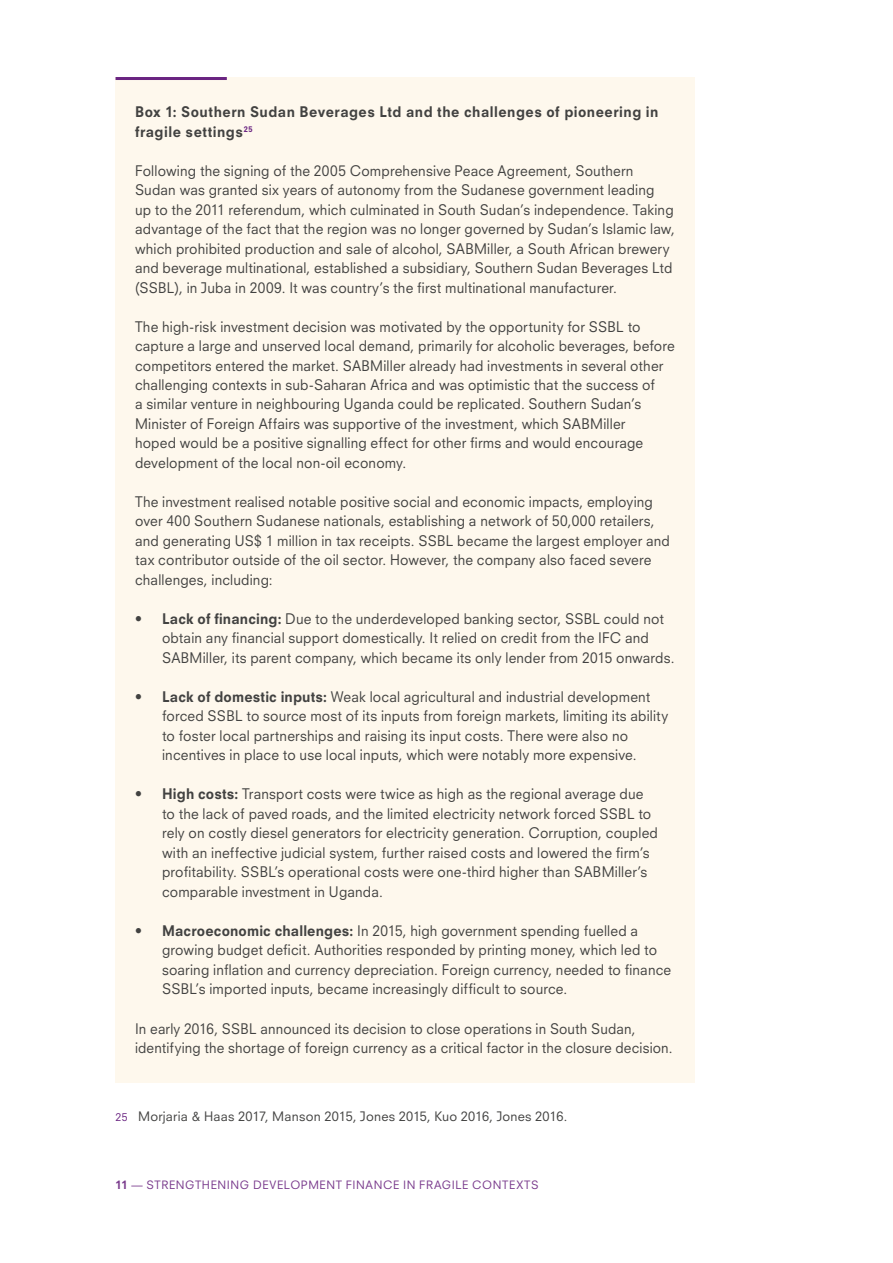
<style>
.page{position:relative;width:893px;height:1263px;background:#fff}
.page>*{position:absolute;margin:0;border:0;box-sizing:border-box;transform-origin:0 0}
.t1{font:14.25px/19.5px "Neuzeit SLT Std";letter-spacing:.01em;color:#424241;scale:.96 1}
.t2{font:14.25px/19.5px "Neuzeit SLT Std";letter-spacing:.01em;color:#424241;scale:.95 1}
.t3{font:800 14.25px/19.5px "Neuzeit SLT Std";letter-spacing:.035em;color:#424241;scale:.96 1}
.t4{font:12.75px "Neuzeit SLT Std";letter-spacing:.015em;color:#424241}
.t5{font:11.25px "Neuzeit SLT Std";letter-spacing:.055em;color:#793a8c}
.s1{font-weight:800}
.s2{font-size:10.5px;color:#6a2481}
</style>
<div class="page">
<div style="left:116px;top:77px;width:579px;height:83px;background:#fef8ed"></div>
<hr style="left:116px;top:77px;width:111px;height:3px;background:#6a2481">
<div style="left:116px;top:145px;width:579px;height:171px;background:#fef8ed"></div>
<div style="left:116px;top:301px;width:579px;height:190px;background:#fef8ed"></div>
<div style="left:116px;top:477px;width:579px;height:131px;background:#fef8ed"></div>
<div style="left:116px;top:594px;width:579px;height:92px;background:#fef8ed"></div>
<div style="left:116px;top:672px;width:579px;height:112px;background:#fef8ed"></div>
<div style="left:116px;top:769px;width:579px;height:151px;background:#fef8ed"></div>
<div style="left:116px;top:906px;width:579px;height:112px;background:#fef8ed"></div>
<div style="left:116px;top:1003px;width:579px;height:80px;background:#fef8ed"></div>
<p class="t3" style="left:135px;top:102px;width:547px">Box 1: Southern Sudan Beverages Ltd and the challenges of pioneering in fragile settings<sup>25</sup></p>
<p class="t1" style="left:135px;top:160px;width:564px">Following the signing of the 2005 Comprehensive Peace Agreement, Southern Sudan was granted six years of autonomy from the Sudanese government leading<br>up to the 2011 referendum, which culminated in South Sudan’s independence. Taking advantage of the fact that the region was no longer governed by Sudan’s Islamic law, which prohibited production and sale of alcohol, SABMiller, a South African brewery and beverage multinational, established a subsidiary, Southern Sudan Beverages Ltd (SSBL), in Juba in 2009. It was country’s the first multinational manufacturer.</p>
<p class="t1" style="left:135px;top:316px;width:564px">The high-risk investment decision was motivated by the opportunity for SSBL to capture a large and unserved local demand, primarily for alcoholic beverages, before competitors entered the market. SABMiller already had investments in several other challenging contexts in sub-Saharan Africa and was optimistic that the success of<br>a similar venture in neighbouring Uganda could be replicated. Southern Sudan’s Minister of Foreign Affairs was supportive of the investment, which SABMiller<br>hoped would be a positive signalling effect for other firms and would encourage development of the local non-oil economy.</p>
<p class="t1" style="left:135px;top:492px;width:559px">The investment realised notable positive social and economic impacts, employing over 400 Southern Sudanese nationals, establishing a network of 50,000 retailers, and generating US$ 1 million in tax receipts. SSBL became the largest employer and tax contributor outside of the oil sector. However, the company also faced severe challenges, including:</p>
<p class="t1" style="left:162px;top:609px;width:535px;text-indent:-27px"><span class="s1">• Lack of financing:</span> Due to the underdeveloped banking sector, SSBL could not obtain any financial support domestically. It relied on credit from the IFC and<br>SABMiller, its parent company, which became its only lender from 2015 onwards.</p>
<p class="t1" style="left:162px;top:687px;width:529px;text-indent:-27px"><span class="s1">• Lack of domestic inputs:</span> Weak local agricultural and industrial development forced SSBL to source most of its inputs from foreign markets, limiting its ability to foster local partnerships and raising its input costs. There were also no incentives in place to use local inputs, which were notably more expensive.</p>
<p class="t1" style="left:162px;top:784px;width:518px;text-indent:-27px"><span class="s1">• High costs:</span> Transport costs were twice as high as the regional average due to the lack of paved roads, and the limited electricity network forced SSBL to rely on costly diesel generators for electricity generation. Corruption, coupled with an ineffective judicial system, further raised costs and lowered the firm’s profitability. SSBL’s operational costs were one-third higher than SABMiller’s comparable investment in Uganda.</p>
<p class="t1" style="left:162px;top:921px;width:532px;text-indent:-27px"><span class="s1">• Macroeconomic challenges:</span> In 2015, high government spending fuelled a growing budget deficit. Authorities responded by printing money, which led to soaring inflation and currency depreciation. Foreign currency, needed to finance SSBL’s imported inputs, became increasingly difficult to source.</p>
<p class="t2" style="left:135px;top:1018px;width:567px">In early 2016, SSBL announced its decision to close operations in South Sudan, identifying the shortage of foreign currency as a critical factor in the closure decision.</p>
<p class="t4" style="left:116px;top:1109px;width:453px"><span class="s2">25</span> Morjaria &amp; Haas 2017, Manson 2015, Jones 2015, Kuo 2016, Jones 2016.</p>
<p class="t5" style="left:116px;top:1178px;width:424px"><span class="s1">11</span> — STRENGTHENING DEVELOPMENT FINANCE IN FRAGILE CONTEXTS</p>
</div>
